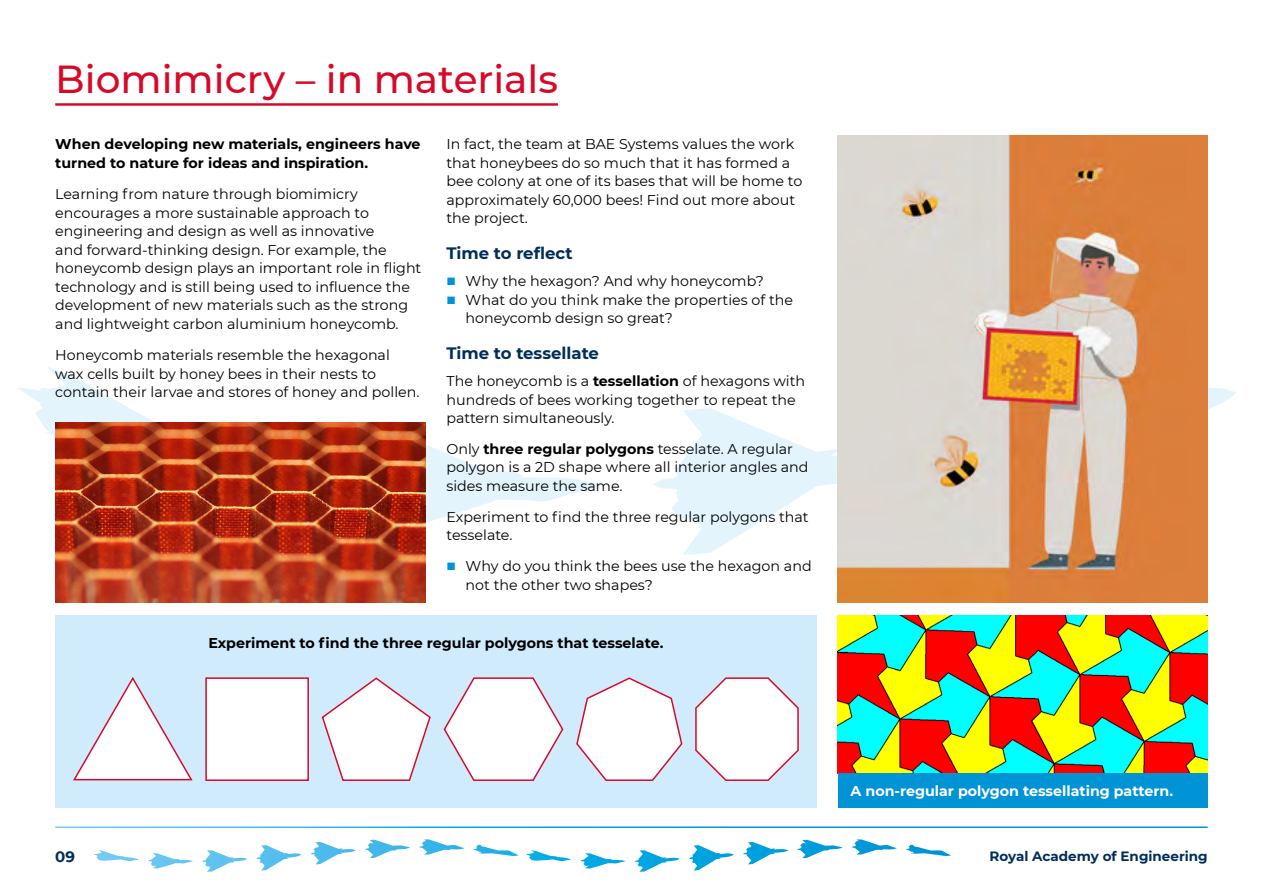
<style>
.page{position:relative;width:1263px;height:893px;background:#fff}
.page>*{position:absolute;margin:0;border:0;box-sizing:border-box;transform-origin:0 0}
.t1{font:500 39px "Montserrat";color:#d70929}
.t2{font:700 16.5px "Montserrat";color:#002d5a}
.t3{font:700 15px "Montserrat";color:#002d5a}
.t4{font:14.25px/18.6px "Montserrat";color:#000}
.t5{font:700 14.25px/18.6px "Montserrat";color:#000}
.t6{font:700 14.25px "Montserrat";color:#fff}
.t7{font:700 13.5px "Montserrat";color:#002d5a}
.s1{color:#0093d6}
.s2{font-weight:700}
</style>
<div class="page">
<svg style="left:18px;top:236px;width:1218px;height:319px"></svg>
<svg style="left:311px;top:839px;width:207px;height:25px"></svg>
<hr style="left:55px;top:103px;width:503px;height:3px;background:#d70929">
<div style="left:55px;top:616px;width:761px;height:192px;background:#d0ebfc"></div>
<img style="left:838px;top:136px;width:370px;height:467px">
<img style="left:55px;top:423px;width:370px;height:180px">
<img style="left:838px;top:616px;width:370px;height:158px">
<div style="left:838px;top:774px;width:370px;height:34px;background:#0093d6"></div>
<svg style="left:321px;top:677px;width:110px;height:104px"></svg>
<svg style="left:443px;top:677px;width:121px;height:104px"></svg>
<div style="left:205px;top:677px;width:104px;height:104px;background:#fff;border:2px solid #d70929"></div>
<svg style="left:576px;top:677px;width:107px;height:104px"></svg>
<svg style="left:73px;top:677px;width:120px;height:104px"></svg>
<div style="left:696px;top:678px;width:102px;height:102px;background:#fff;border-radius:30px"></div>
<div style="left:695px;top:677px;width:104px;height:104px;border:2px solid #d70929;border-radius:30px"></div>
<h1 class="t1" style="left:55px;top:52px;width:504px">Biomimicry – in materials</h1>
<p class="t5" style="left:55px;top:134px;width:367px">When developing new materials, engineers have turned to nature for ideas and inspiration.</p>
<p class="t4" style="left:55px;top:184px;width:368px">Learning from nature through biomimicry encourages a more sustainable approach to engineering and design as well as innovative<br>and forward-thinking design. For example, the honeycomb design plays an important role in flight technology and is still being used to influence the development of new materials such as the strong and lightweight carbon aluminium honeycomb.</p>
<p class="t4" style="left:55px;top:345px;width:366px">Honeycomb materials resemble the hexagonal wax cells built by honey bees in their nests to contain their larvae and stores of honey and pollen.</p>
<p class="t4" style="left:446px;top:135px;width:357px">In fact, the team at BAE Systems values the work that honeybees do so much that it has formed a bee colony at one of its bases that will be home to approximately 60,000 bees! Find out more about the project.</p>
<p class="t2" style="left:446px;top:241px;width:128px">Time to reflect</p>
<p class="t4" style="left:446px;top:271px;width:319px"><span class="s1">■</span> Why the hexagon? And why honeycomb?</p>
<p class="t4" style="left:466px;top:290px;width:329px;text-indent:-19px"><span class="s1">■</span> What do you think make the properties of the honeycomb design so great?</p>
<p class="t2" style="left:446px;top:341px;width:154px">Time to tessellate</p>
<p class="t4" style="left:446px;top:371px;width:360px">The honeycomb is a <span class="s2">tessellation</span> of hexagons with hundreds of bees working together to repeat the pattern simultaneously.</p>
<p class="t4" style="left:446px;top:439px;width:363px">Only <span class="s2">three regular polygons</span> tesselate. A regular polygon is a 2D shape where all interior angles and sides measure the same.</p>
<p class="t4" style="left:446px;top:507px;width:364px">Experiment to find the three regular polygons that tesselate.</p>
<p class="t4" style="left:466px;top:556px;width:347px;text-indent:-19px"><span class="s1">■</span> Why do you think the bees use the hexagon and not the other two shapes?</p>
<p class="t5" style="left:208px;top:633px;width:457px">Experiment to find the three regular polygons that tesselate.</p>
<p class="t6" style="left:850px;top:781px;width:324px">A non-regular polygon tessellating pattern.</p>
<p class="t3" style="left:55px;top:846px;width:21px">09</p>
<p class="t7" style="left:990px;top:847px;width:220px">Royal Academy of Engineering</p>
</div>
